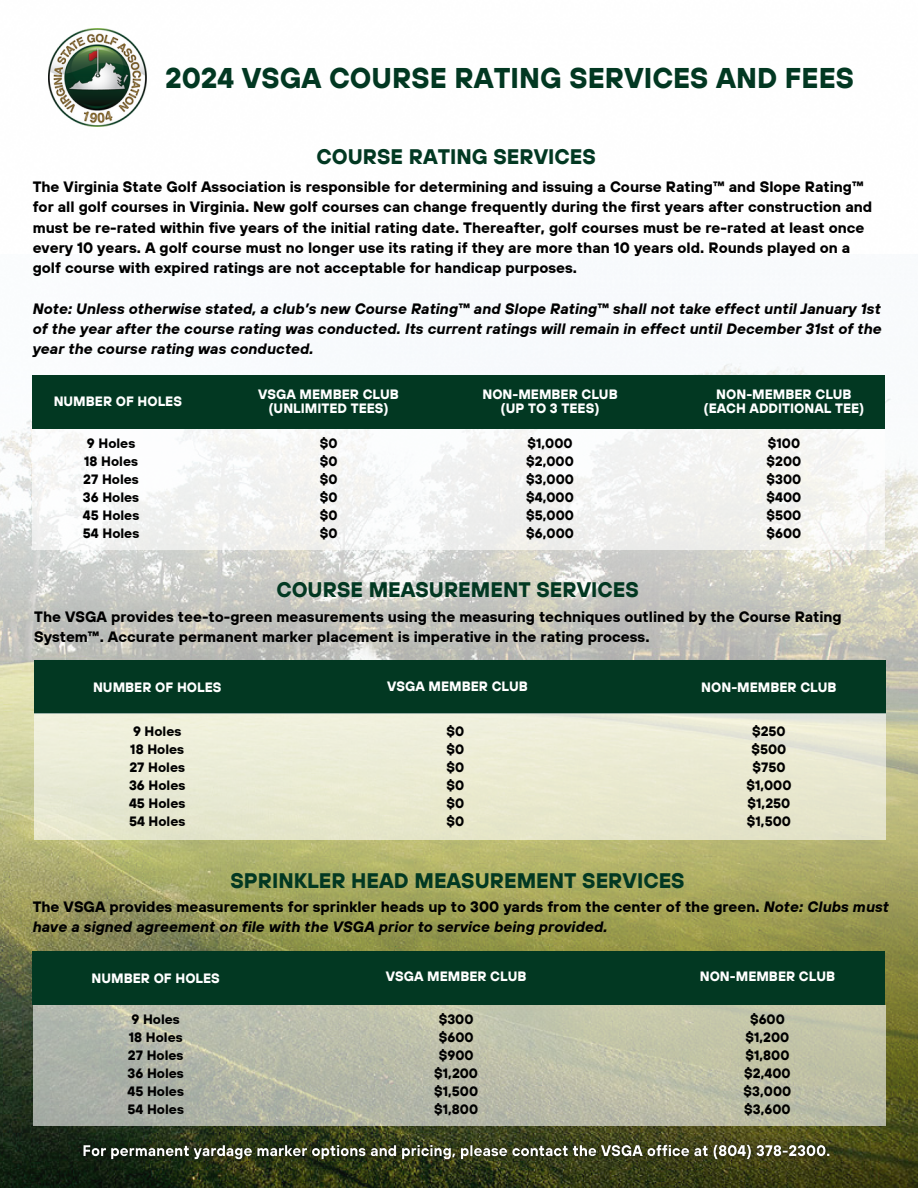
<style>
.page{position:relative;width:918px;height:1188px;background:#fff}
.page>*{position:absolute;margin:0;border:0;box-sizing:border-box;transform-origin:0 0}
.t1{font:700 28.5px "TT Hoves";color:#023822}
.t2{font:700 21px "TT Hoves";color:#023822}
.t3{font:700 15px/20.2px "TT Hoves";color:#000}
.t4{font:italic 700 15px/20.2px "TT Hoves";color:#000;text-align:justify}
.t5{font:700 13.5px "TT Hoves";color:#000}
.t6{font:700 13.5px/13.5px "TT Hoves";color:#fff;text-align:center}
.s1{font-style:italic}
</style>
<div class="page">
<img style="left:0;top:28px;width:918px;height:1160px">
<div style="left:33px;top:418px;width:852px;height:132px;background:#f5f5f3"></div>
<div style="left:33px;top:375px;width:852px;height:54px;background:#023822"></div>
<div style="left:33px;top:951px;width:852px;height:54px;background:#023822"></div>
<svg style="left:33px;top:1005px;width:852px;height:121px;background:#babca8"></svg>
<div style="left:34px;top:661px;width:851px;height:53px;background:#023822"></div>
<div style="left:34px;top:714px;width:851px;height:126px;background:#eaead3"></div>
<img style="left:48px;top:29px;width:98px;height:98px">
<img style="left:76px;top:1137px;width:762px;height:30px">
<h2 class="t1" style="left:165px;top:59px;width:690px">2024 VSGA COURSE RATING SERVICES AND FEES</h2>
<p class="t2" style="left:316px;top:143px;width:281px">COURSE RATING SERVICES</p>
<p class="t3" style="left:33px;top:177px;width:841px">The Virginia State Golf Association is responsible for determining and issuing a Course Rating™ and Slope Rating™ for all golf courses in Virginia. New golf courses can change frequently during the first years after construction and must be re-rated within five years of the initial rating date. Thereafter, golf courses must be re-rated at least once every 10 years. A golf course must no longer use its rating if they are more than 10 years old. Rounds played on a golf course with expired ratings are not acceptable for handicap purposes.</p>
<p class="t4" style="left:33px;top:298px;width:851px">Note: Unless otherwise stated, a club’s new Course Rating™ and Slope Rating™ shall not take effect until January 1st of the year after the course rating was conducted. Its current ratings will remain in effect until December 31st of the year the course rating was conducted.</p>
<h4 class="t6" style="left:54px;top:395px;width:130px">NUMBER OF HOLES</h4>
<h4 class="t6" style="left:258px;top:388px;width:142px">VSGA MEMBER CLUB (UNLIMITED TEES)</h4>
<p class="t6" style="left:482px;top:388px;width:137px">NON-MEMBER CLUB (UP TO 3 TEES)</p>
<h3 class="t6" style="left:703px;top:388px;width:163px">NON-MEMBER CLUB (EACH ADDITIONAL TEE)</h3>
<h3 class="t5" style="left:87px;top:434px;width:50px">9 Holes</h3>
<h3 class="t5" style="left:84px;top:452px;width:55px">18 Holes</h3>
<h3 class="t5" style="left:83px;top:470px;width:57px">27 Holes</h3>
<p class="t5" style="left:83px;top:488px;width:58px">36 Holes</p>
<p class="t5" style="left:83px;top:506px;width:58px">45 Holes</p>
<p class="t5" style="left:83px;top:524px;width:58px">54 Holes</p>
<p class="t5" style="left:320px;top:434px;width:19px">$0</p>
<p class="t5" style="left:320px;top:452px;width:19px">$0</p>
<p class="t5" style="left:320px;top:470px;width:19px">$0</p>
<p class="t5" style="left:320px;top:488px;width:19px">$0</p>
<p class="t5" style="left:320px;top:506px;width:19px">$0</p>
<p class="t5" style="left:320px;top:524px;width:19px">$0</p>
<p class="t5" style="left:528px;top:434px;width:47px">$1,000</p>
<p class="t5" style="left:526px;top:452px;width:49px">$2,000</p>
<p class="t5" style="left:526px;top:470px;width:49px">$3,000</p>
<p class="t5" style="left:526px;top:488px;width:49px">$4,000</p>
<p class="t5" style="left:526px;top:506px;width:49px">$5,000</p>
<p class="t5" style="left:526px;top:524px;width:49px">$6,000</p>
<p class="t5" style="left:768px;top:434px;width:34px">$100</p>
<p class="t5" style="left:767px;top:452px;width:36px">$200</p>
<p class="t5" style="left:767px;top:470px;width:36px">$300</p>
<p class="t5" style="left:767px;top:488px;width:36px">$400</p>
<p class="t5" style="left:767px;top:506px;width:36px">$500</p>
<p class="t5" style="left:767px;top:524px;width:36px">$600</p>
<p class="t2" style="left:276px;top:576px;width:364px">COURSE MEASUREMENT SERVICES</p>
<p class="t3" style="left:34px;top:606px;width:809px">The VSGA provides tee-to-green measurements using the measuring techniques outlined by the Course Rating<br>System™. Accurate permanent marker placement is imperative in the rating process.</p>
<p class="t6" style="left:93px;top:680px;width:130px">NUMBER OF HOLES</p>
<p class="t6" style="left:387px;top:679px;width:142px">VSGA MEMBER CLUB</p>
<p class="t6" style="left:701px;top:680px;width:137px">NON-MEMBER CLUB</p>
<p class="t5" style="left:133px;top:723px;width:50px">9 Holes</p>
<p class="t5" style="left:130px;top:741px;width:55px">18 Holes</p>
<h2 class="t5" style="left:129px;top:759px;width:57px">27 Holes</h2>
<h4 class="t5" style="left:129px;top:777px;width:58px">36 Holes</h4>
<h3 class="t5" style="left:129px;top:795px;width:58px">45 Holes</h3>
<h3 class="t5" style="left:129px;top:813px;width:58px">54 Holes</h3>
<h3 class="t5" style="left:446px;top:723px;width:19px">$0</h3>
<p class="t5" style="left:446px;top:741px;width:19px">$0</p>
<p class="t5" style="left:446px;top:759px;width:19px">$0</p>
<p class="t5" style="left:446px;top:777px;width:19px">$0</p>
<p class="t5" style="left:446px;top:795px;width:19px">$0</p>
<p class="t5" style="left:446px;top:813px;width:19px">$0</p>
<p class="t5" style="left:752px;top:723px;width:35px">$250</p>
<p class="t5" style="left:752px;top:741px;width:36px">$500</p>
<p class="t5" style="left:752px;top:759px;width:35px">$750</p>
<p class="t5" style="left:746px;top:777px;width:47px">$1,000</p>
<p class="t5" style="left:748px;top:795px;width:44px">$1,250</p>
<p class="t5" style="left:747px;top:813px;width:46px">$1,500</p>
<p class="t2" style="left:231px;top:867px;width:456px">SPRINKLER HEAD MEASUREMENT SERVICES</p>
<p class="t3" style="left:33px;top:897px;width:858px">The VSGA provides measurements for sprinkler heads up to 300 yards from the center of the green. <span class="s1">Note: Clubs must have a signed agreement on file with the VSGA prior to service being provided.</span></p>
<p class="t6" style="left:92px;top:971px;width:130px">NUMBER OF HOLES</p>
<p class="t6" style="left:386px;top:970px;width:142px">VSGA MEMBER CLUB</p>
<p class="t6" style="left:700px;top:970px;width:137px">NON-MEMBER CLUB</p>
<h2 class="t5" style="left:132px;top:1011px;width:50px">9 Holes</h2>
<h4 class="t5" style="left:129px;top:1029px;width:55px">18 Holes</h4>
<h3 class="t5" style="left:128px;top:1047px;width:57px">27 Holes</h3>
<h3 class="t5" style="left:128px;top:1065px;width:58px">36 Holes</h3>
<h3 class="t5" style="left:128px;top:1083px;width:58px">45 Holes</h3>
<p class="t5" style="left:128px;top:1101px;width:58px">54 Holes</p>
<p class="t5" style="left:439px;top:1011px;width:36px">$300</p>
<p class="t5" style="left:439px;top:1029px;width:36px">$600</p>
<p class="t5" style="left:439px;top:1047px;width:36px">$900</p>
<p class="t5" style="left:434px;top:1065px;width:45px">$1,200</p>
<p class="t5" style="left:434px;top:1083px;width:46px">$1,500</p>
<p class="t5" style="left:434px;top:1101px;width:46px">$1,800</p>
<p class="t5" style="left:750px;top:1011px;width:36px">$600</p>
<p class="t5" style="left:746px;top:1029px;width:45px">$1,200</p>
<p class="t5" style="left:745px;top:1047px;width:46px">$1,800</p>
<p class="t5" style="left:744px;top:1065px;width:48px">$2,400</p>
<p class="t5" style="left:744px;top:1083px;width:49px">$3,000</p>
<p class="t5" style="left:744px;top:1101px;width:48px">$3,600</p>
</div>
